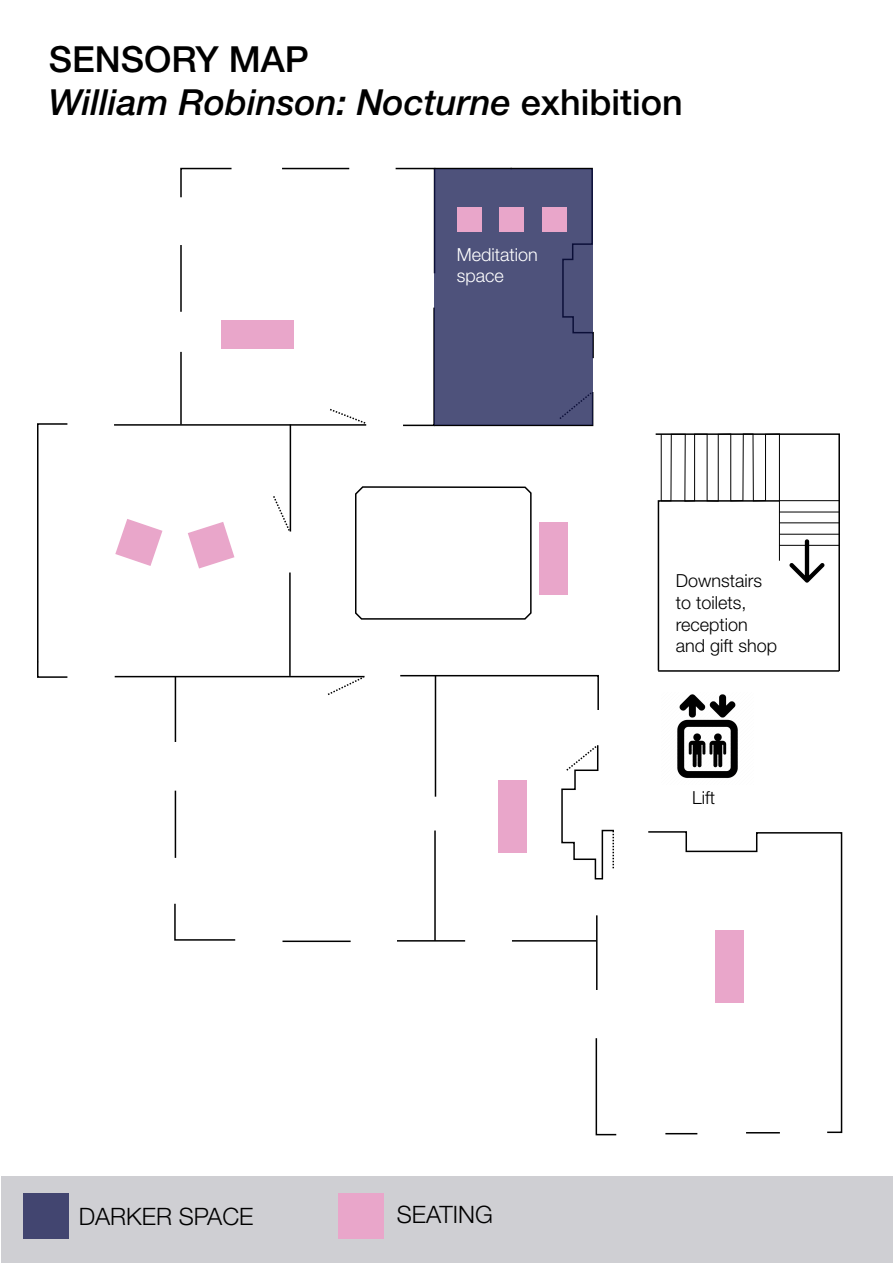
<style>
.page{position:relative;width:893px;height:1263px;background:#fff}
.page>*{position:absolute;margin:0;border:0;box-sizing:border-box;transform-origin:0 0}
.t1{font:italic 500 36px/43.2px "Helvetica Neue LT Std";color:#000}
.t2{font:300 24px "Helvetica Neue LT Std";color:#000}
.t3{font:300 18px/21.6px "Helvetica Neue LT Std";color:#000}
.t4{font:300 18px/21.6px "Helvetica Neue LT Std";color:#fff}
.s1{font-style:normal}
</style>
<div class="page">
<svg style="left:180px;top:167px;width:52px;height:31px"></svg>
<hr style="left:282px;top:168px;width:67px;height:1px;background:#000">
<hr style="left:180px;top:245px;width:2px;height:67px;background:#000">
<svg style="left:330px;top:408px;width:37px;height:17px"></svg>
<svg style="left:395px;top:167px;width:199px;height:260px"></svg>
<hr style="left:114px;top:424px;width:252px;height:2px;background:#000">
<hr style="left:290px;top:424px;width:1px;height:107px;background:#000">
<svg style="left:37px;top:423px;width:31px;height:255px"></svg>
<hr style="left:115px;top:676px;width:250px;height:1px;background:#000">
<hr style="left:289px;top:572px;width:2px;height:104px;background:#000">
<hr style="left:175px;top:677px;width:1px;height:65px;background:#000">
<hr style="left:175px;top:791px;width:1px;height:67px;background:#000">
<svg style="left:174px;top:903px;width:62px;height:38px"></svg>
<hr style="left:282px;top:940px;width:69px;height:2px;background:#000">
<hr style="left:397px;top:940px;width:68px;height:1px;background:#000">
<hr style="left:434px;top:830px;width:2px;height:111px;background:#000">
<hr style="left:596px;top:915px;width:1px;height:75px;background:#000">
<hr style="left:512px;top:940px;width:84px;height:1px;background:#000">
<svg style="left:400px;top:674px;width:199px;height:37px"></svg>
<hr style="left:435px;top:676px;width:1px;height:121px;background:#000">
<svg style="left:595px;top:1038px;width:22px;height:98px"></svg>
<svg style="left:648px;top:831px;width:195px;height:303px"></svg>
<svg style="left:355px;top:486px;width:177px;height:134px"></svg>
<svg style="left:655px;top:433px;width:185px;height:239px"></svg>
<svg style="left:273px;top:494px;width:18px;height:38px"></svg>
<svg style="left:326px;top:675px;width:39px;height:20px"></svg>
<svg style="left:561px;top:745px;width:53px;height:135px"></svg>
<hr style="left:180px;top:352px;width:2px;height:72px;background:#000">
<div style="left:434px;top:169px;width:158px;height:256px;background:#4e527b"></div>
<svg style="left:115px;top:519px;width:47px;height:47px"></svg>
<svg style="left:188px;top:522px;width:46px;height:46px"></svg>
<div style="left:539px;top:522px;width:29px;height:73px;background:#e9a6ca"></div>
<div style="left:221px;top:320px;width:73px;height:29px;background:#e9a6ca"></div>
<div style="left:498px;top:780px;width:29px;height:73px;background:#e9a6ca"></div>
<div style="left:715px;top:930px;width:29px;height:73px;background:#e9a6ca"></div>
<hr style="left:658px;top:670px;width:181px;height:2px;background:#000">
<hr style="left:779px;top:500px;width:60px;height:1px;background:#000">
<hr style="left:779px;top:512px;width:60px;height:1px;background:#000">
<hr style="left:779px;top:522px;width:60px;height:1px;background:#000">
<hr style="left:780px;top:534px;width:60px;height:1px;background:#000">
<hr style="left:779px;top:545px;width:60px;height:1px;background:#000">
<img style="left:677px;top:694px;width:61px;height:84px">
<div style="left:2px;top:1176px;width:891px;height:86px;background:#cfcfd3"></div>
<div style="left:23px;top:1194px;width:45px;height:45px;background:#424570"></div>
<div style="left:338px;top:1193px;width:46px;height:45px;background:#e9a6ca"></div>
<div style="left:457px;top:207px;width:24px;height:25px;background:#e9a6ca"></div>
<div style="left:499px;top:207px;width:24px;height:25px;background:#e9a6ca"></div>
<div style="left:542px;top:207px;width:24px;height:25px;background:#e9a6ca"></div>
<img style="left:781px;top:536px;width:51px;height:51px">
<p class="t1" style="left:49px;top:37px;width:636px"><span class="s1">SENSORY MAP<br></span>William Robinson: Nocturne <span class="s1">exhibition</span></p>
<p class="t4" style="left:457px;top:243px;width:82px">Meditation space</p>
<p class="t3" style="left:676px;top:570px;width:103px">Downstairs to toilets, reception and gift shop</p>
<p class="t3" style="left:692px;top:786px;width:24px">Lift</p>
<p class="t2" style="left:79px;top:1202px;width:176px">DARKER SPACE</p>
<p class="t2" style="left:397px;top:1200px;width:98px">SEATING</p>
</div>
